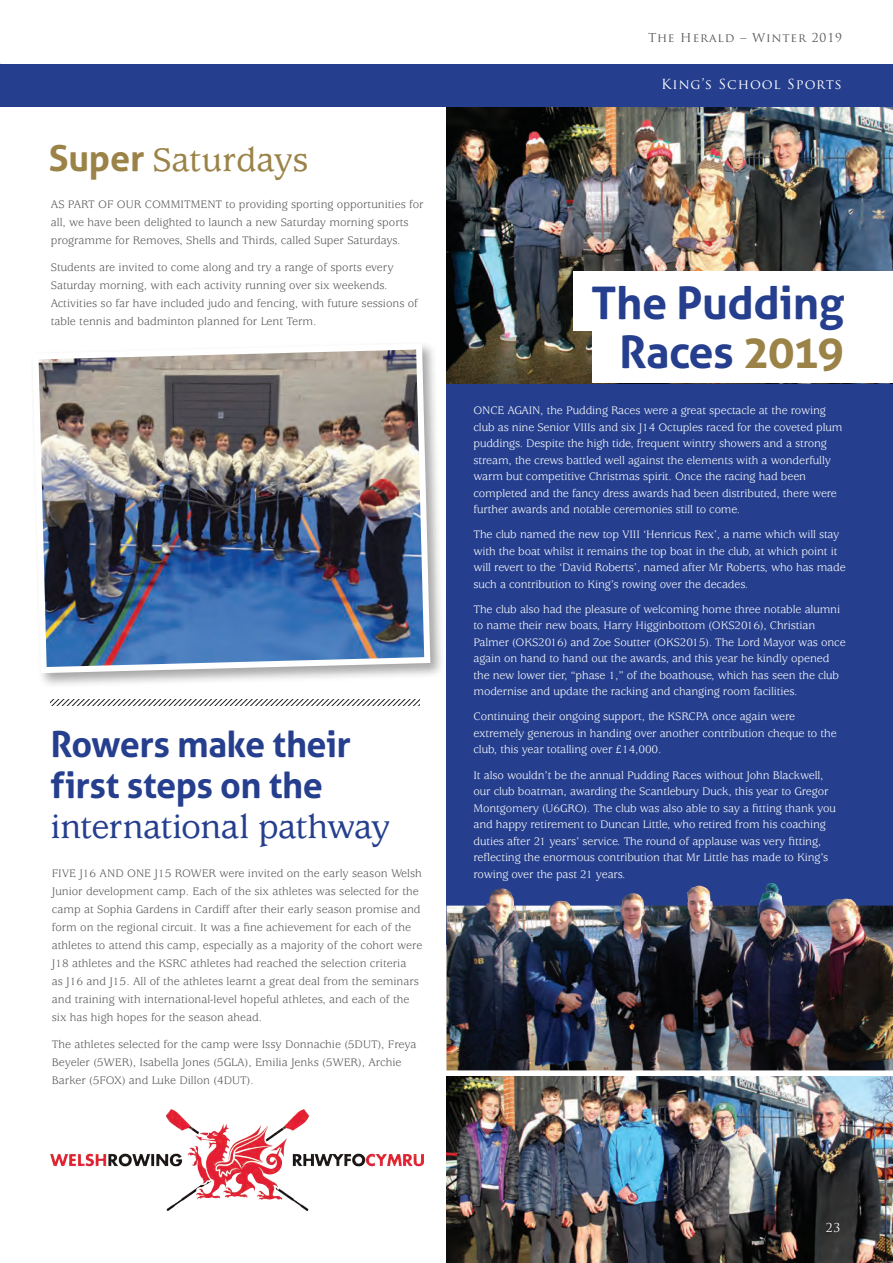
<style>
.page{position:relative;width:893px;height:1263px;background:#fff}
.page>*{position:absolute;margin:0;border:0;box-sizing:border-box;transform-origin:0 0}
.t1{font:700 45px "Aller";letter-spacing:-.01em;color:#253f8e}
.t2{font:700 45px "Aller";letter-spacing:-.045em;color:#253f8e}
.BODY_TEXT_Black{font:700 36px/40.5px "Aller";letter-spacing:-.015em;color:#253f8e}
.BODY_TEXT_Black-2{font:500 36px "Usherwood";letter-spacing:.005em;color:#9b8348}
.Text_A_Head_reversed{font:13.5px "Trajan Pro";letter-spacing:.065em;color:#fff}
.BODY_TEXT_Black-3{font:12px/16.5px "Usherwood";letter-spacing:-.01em;color:#fff}
.BODY_TEXT_Black-4{font:12px/18px "Usherwood";color:#57585a}
.t3{font:12px "Trajan Pro";letter-spacing:.075em;color:#57585a}
.Text_A_Head_reversed-2{font:12px "Trajan Pro";color:#fff}
.s1{font-family:"Aller";font-weight:700}
.s2{font-family:"Usherwood";font-weight:500}
.s3{color:#9b8348}
</style>
<div class="page">
<img style="left:446px;top:1077px;width:447px;height:186px">
<div style="left:446px;top:347px;width:447px;height:598px;background:#253f8e"></div>
<img style="left:446px;top:106px;width:447px;height:277px">
<div style="left:0;top:64px;width:893px;height:42px;background:#253f8e"></div>
<div style="left:29px;top:340px;width:416px;height:348px;background:#231f20;opacity:.4"></div>
<img style="left:29px;top:340px;width:404px;height:336px">
<svg style="left:51px;top:699px;width:368px;height:7px"></svg>
<img style="left:446px;top:883px;width:447px;height:187px">
<div style="left:592px;top:324px;width:301px;height:59px;background:#fff"></div>
<div style="left:573px;top:271px;width:320px;height:60px;background:#fff"></div>
<img style="left:51px;top:1109px;width:372px;height:101px">
<p class="BODY_TEXT_Black-2" style="left:49px;top:140px;width:261px"><span class="s1">Super</span> Saturdays</p>
<p class="BODY_TEXT_Black-4" style="left:51px;top:196px;width:374px">AS PART OF OUR COMMITMENT to providing sporting opportunities for all, we have been delighted to launch a new Saturday morning sports programme for Removes, Shells and Thirds, called Super Saturdays.</p>
<p class="BODY_TEXT_Black-4" style="left:51px;top:259px;width:369px">Students are invited to come along and try a range of sports every Saturday morning, with each activity running over six weekends.<br>Activities so far have included judo and fencing, with future sessions of table tennis and badminton planned for Lent Term.</p>
<p class="BODY_TEXT_Black" style="left:51px;top:724px;width:341px">Rowers make their first steps on the <span class="s2">international pathway</span></p>
<p class="BODY_TEXT_Black-4" style="left:52px;top:865px;width:372px">FIVE J16 AND ONE J15 ROWER were invited on the early season Welsh Junior development camp. Each of the six athletes was selected for the camp at Sophia Gardens in Cardiff after their early season promise and form on the regional circuit. It was a fine achievement for each of the athletes to attend this camp, especially as a majority of the cohort were J18 athletes and the KSRC athletes had reached the selection criteria<br>as J16 and J15. All of the athletes learnt a great deal from the seminars and training with international-level hopeful athletes, and each of the six has high hopes for the season ahead.</p>
<p class="BODY_TEXT_Black-4" style="left:52px;top:1036px;width:366px">The athletes selected for the camp were Issy Donnachie (5DUT), Freya<br>Beyeler (5WER), Isabella Jones (5GLA), Emilia Jenks (5WER), Archie<br>Barker (5FOX) and Luke Dillon (4DUT).</p>
<p class="t3" style="left:648px;top:30px;width:195px">The Herald – Winter 2019</p>
<p class="Text_A_Head_reversed" style="left:661px;top:76px;width:182px">King’s School Sports</p>
<p class="t1" style="left:591px;top:275px;width:255px">The Pudding</p>
<p class="t2" style="left:619px;top:324px;width:227px">Races <span class="s3">2019</span></p>
<p class="BODY_TEXT_Black-3" style="left:473px;top:403px;width:370px">ONCE AGAIN, the Pudding Races were a great spectacle at the rowing club as nine Senior VIIIs and six J14 Octuples raced for the coveted plum puddings. Despite the high tide, frequent wintry showers and a strong stream, the crews battled well against the elements with a wonderfully warm but competitive Christmas spirit. Once the racing had been completed and the fancy dress awards had been distributed, there were further awards and notable ceremonies still to come.</p>
<p class="BODY_TEXT_Black-3" style="left:473px;top:527px;width:374px">The club named the new top VIII ‘Henricus Rex’, a name which will stay with the boat whilst it remains the top boat in the club, at which point it will revert to the ‘David Roberts’, named after Mr Roberts, who has made such a contribution to King’s rowing over the decades.</p>
<p class="BODY_TEXT_Black-3" style="left:473px;top:601px;width:374px">The club also had the pleasure of welcoming home three notable alumni to name their new boats, Harry Higginbottom (OKS2016), Christian Palmer (OKS2016) and Zoe Soutter (OKS2015). The Lord Mayor was once again on hand to hand out the awards, and this year he kindly opened the new lower tier, “phase 1,” of the boathouse, which has seen the club modernise and update the racking and changing room facilities.</p>
<p class="BODY_TEXT_Black-3" style="left:473px;top:709px;width:365px">Continuing their ongoing support, the KSRCPA once again were extremely generous in handing over another contribution cheque to the club, this year totalling over £14,000.</p>
<p class="BODY_TEXT_Black-3" style="left:473px;top:767px;width:364px">It also wouldn’t be the annual Pudding Races without John Blackwell, our club boatman, awarding the Scantlebury Duck, this year to Gregor Montgomery (U6GRO). The club was also able to say a fitting thank you and happy retirement to Duncan Little, who retired from his coaching duties after 21 years’ service. The round of applause was very fitting, reflecting the enormous contribution that Mr Little has made to King’s rowing over the past 21 years.</p>
<p class="Text_A_Head_reversed-2" style="left:826px;top:1220px;width:16px">23</p>
</div>
